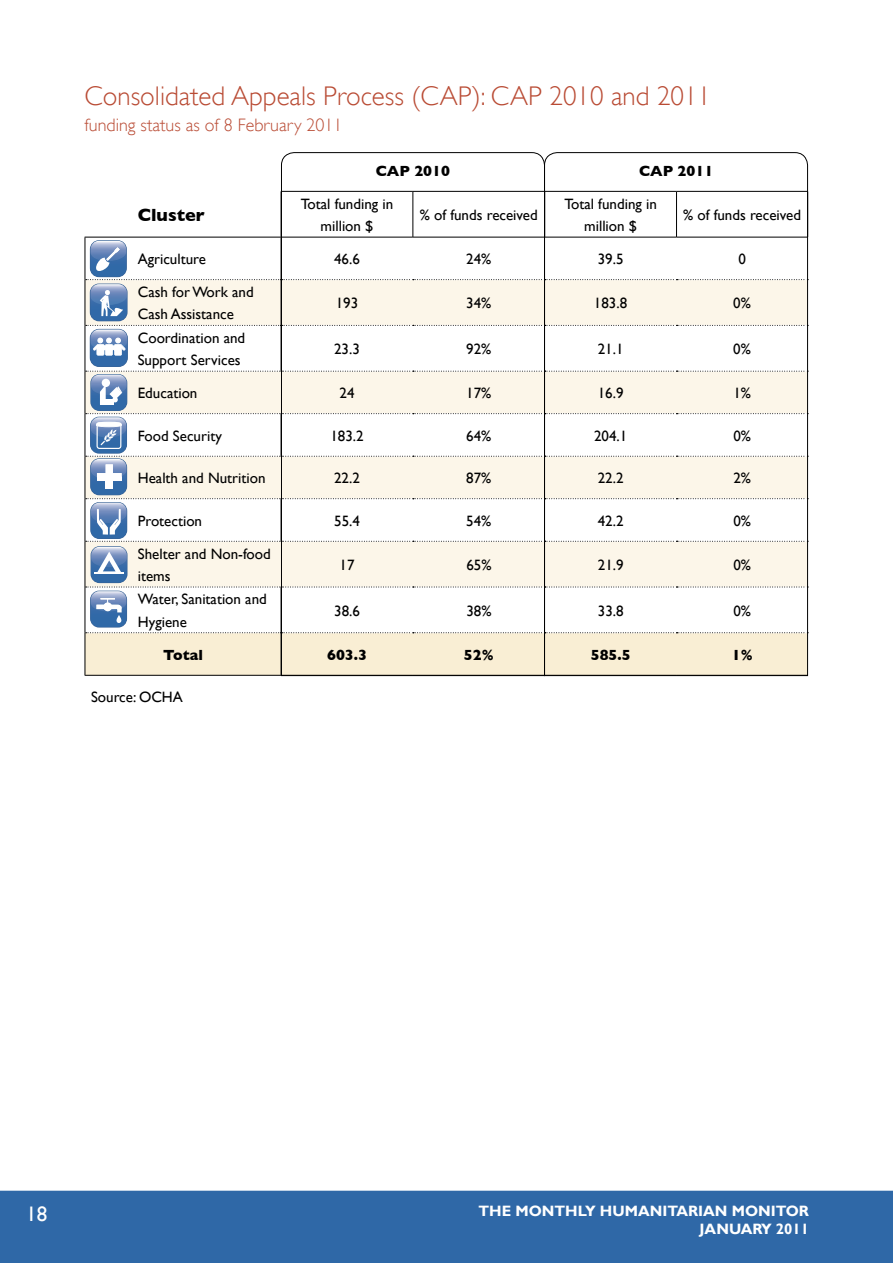
<style>
.page{position:relative;width:893px;height:1263px;background:#fff}
.page>*{position:absolute;margin:0;border:0;box-sizing:border-box;transform-origin:0 0}
.t1{font:300 27px "Gill Sans";color:#b94b34}
.t2{font:21px "Gill Sans";color:#fff}
.t3{font:300 18px "Gill Sans";color:#b94b34}
.t4{font:700 18px "Gill Sans";color:#000}
.t5{font:15px/22.5px "Gill Sans";color:#000}
.t6{font:700 15px/18px "Gill Sans";color:#fff;text-align:right}
.t7{font:700 15px "Gill Sans";color:#000}
</style>
<div class="page">
<div style="left:1px;top:1191px;width:891px;height:71px;background:#2f68a7"></div>
<div style="left:0;top:1191px;width:893px;height:72px;border:2px solid #2f68a7"></div>
<hr style="left:85px;top:237px;width:196px;height:1px;background:#000">
<hr style="left:85px;top:237px;width:1px;height:43px;background:#000">
<hr style="left:85px;top:675px;width:196px;height:1px;background:#000">
<svg style="left:85px;top:240px;width:196px;height:435px"></svg>
<svg style="left:281px;top:152px;width:263px;height:524px"></svg>
<svg style="left:544px;top:152px;width:264px;height:524px"></svg>
<h1 class="t1" style="left:85px;top:81px;width:628px">Consolidated Appeals Process (CAP): CAP 2010 and 2011</h1>
<p class="t3" style="left:85px;top:114px;width:259px">funding status as of 8 February 2011</p>
<p class="t7" style="left:376px;top:162px;width:76px">CAP 2010</p>
<p class="t7" style="left:639px;top:162px;width:76px">CAP 2011</p>
<p class="t4" style="left:138px;top:204px;width:69px">Cluster</p>
<p class="t5" style="left:301px;top:192px;width:94px;text-align:center">Total funding in million $</p>
<p class="t5" style="left:420px;top:203px;width:119px">% of funds received</p>
<p class="t5" style="left:564px;top:192px;width:94px;text-align:center">Total funding in million $</p>
<p class="t5" style="left:683px;top:203px;width:119px">% of funds received</p>
<p class="t5" style="left:138px;top:248px;width:70px">Agriculture</p>
<p class="t5" style="left:334px;top:248px;width:27px">46.6</p>
<p class="t5" style="left:466px;top:248px;width:27px">24%</p>
<p class="t5" style="left:598px;top:248px;width:27px">39.5</p>
<p class="t5" style="left:738px;top:248px;width:9px">0</p>
<p class="t5" style="left:138px;top:280px;width:117px">Cash for Work and<br>Cash Assistance</p>
<p class="t5" style="left:336px;top:292px;width:24px">193</p>
<p class="t5" style="left:466px;top:292px;width:27px">34%</p>
<p class="t5" style="left:594px;top:292px;width:35px">183.8</p>
<p class="t5" style="left:733px;top:292px;width:19px">0%</p>
<p class="t5" style="left:138px;top:326px;width:109px">Coordination and<br>Support Services</p>
<p class="t5" style="left:334px;top:337px;width:27px">23.3</p>
<p class="t5" style="left:466px;top:337px;width:27px">92%</p>
<p class="t5" style="left:598px;top:337px;width:27px">21.1</p>
<p class="t5" style="left:733px;top:337px;width:19px">0%</p>
<p class="t5" style="left:138px;top:382px;width:61px">Education</p>
<p class="t5" style="left:339px;top:382px;width:16px">24</p>
<p class="t5" style="left:466px;top:382px;width:27px">17%</p>
<p class="t5" style="left:598px;top:382px;width:27px">16.9</p>
<p class="t5" style="left:733px;top:382px;width:19px">1%</p>
<p class="t5" style="left:138px;top:424px;width:86px">Food Security</p>
<p class="t5" style="left:330px;top:424px;width:35px">183.2</p>
<p class="t5" style="left:466px;top:424px;width:27px">64%</p>
<p class="t5" style="left:594px;top:424px;width:35px">204.1</p>
<p class="t5" style="left:733px;top:424px;width:19px">0%</p>
<p class="t5" style="left:138px;top:467px;width:129px">Health and Nutrition</p>
<p class="t5" style="left:334px;top:467px;width:27px">22.2</p>
<p class="t5" style="left:466px;top:467px;width:27px">87%</p>
<p class="t5" style="left:598px;top:467px;width:27px">22.2</p>
<p class="t5" style="left:733px;top:467px;width:19px">2%</p>
<p class="t5" style="left:138px;top:509px;width:66px">Protection</p>
<p class="t5" style="left:334px;top:509px;width:27px">55.4</p>
<p class="t5" style="left:466px;top:509px;width:27px">54%</p>
<p class="t5" style="left:598px;top:509px;width:27px">42.2</p>
<p class="t5" style="left:733px;top:509px;width:19px">0%</p>
<p class="t5" style="left:138px;top:542px;width:134px">Shelter and Non-food items</p>
<p class="t5" style="left:340px;top:553px;width:16px">17</p>
<p class="t5" style="left:466px;top:553px;width:27px">65%</p>
<p class="t5" style="left:598px;top:553px;width:27px">21.9</p>
<p class="t5" style="left:733px;top:553px;width:19px">0%</p>
<p class="t5" style="left:138px;top:588px;width:130px">Water, Sanitation and<br>Hygiene</p>
<p class="t5" style="left:334px;top:599px;width:27px">38.6</p>
<p class="t5" style="left:466px;top:599px;width:27px">38%</p>
<p class="t5" style="left:598px;top:599px;width:27px">33.8</p>
<p class="t5" style="left:733px;top:599px;width:19px">0%</p>
<p class="t7" style="left:163px;top:646px;width:41px">Total</p>
<p class="t7" style="left:327px;top:646px;width:41px">603.3</p>
<p class="t7" style="left:464px;top:646px;width:31px">52%</p>
<p class="t7" style="left:591px;top:646px;width:41px">585.5</p>
<p class="t7" style="left:732px;top:646px;width:22px">1%</p>
<p class="t5" style="left:91px;top:686px;width:93px">Source: OCHA</p>
<h2 class="t2" style="left:26px;top:1201px;width:22px">18</h2>
<p class="t6" style="left:478px;top:1203px;width:332px">THE MONTHLY HUMANITARIAN MONITOR<br>JANUARY 2011</p>
</div>
